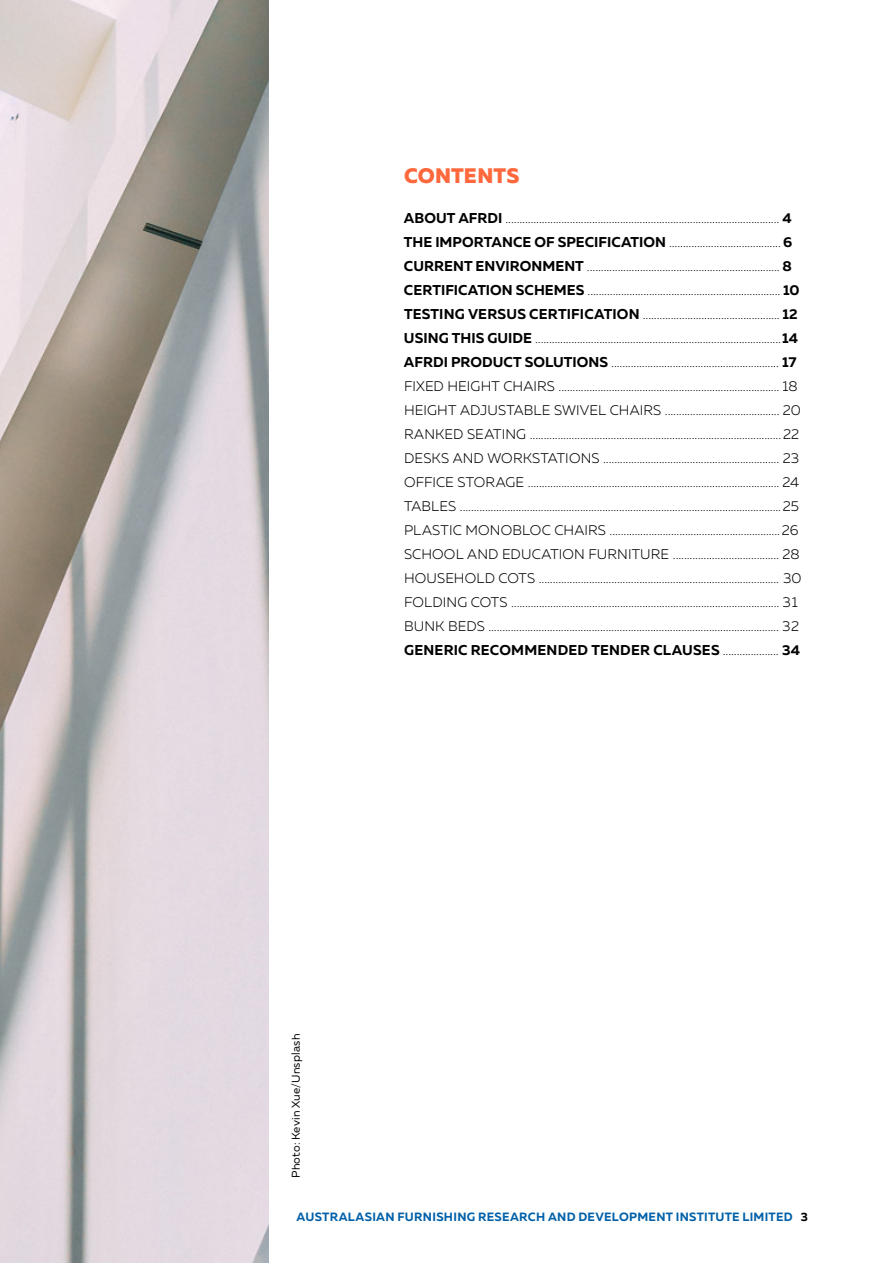
<style>
.page{position:relative;width:893px;height:1263px;background:#fff}
.page>*{position:absolute;margin:0;border:0;box-sizing:border-box;transform-origin:0 0}
.t1{font:800 21px "Muller";letter-spacing:.005em;color:#ff683d}
.t2{font:300 14.25px/24px "Muller";color:#000}
.t3{font:700 12px "Muller";letter-spacing:.025em;color:#0060a9}
.t4{font:11.25px "Muller";letter-spacing:.015em;color:#000}
.s1{font-weight:700}
.s2{font-size:13.95px}
.s3{color:#000}
</style>
<div class="page">
<img style="left:0;top:0;width:269px;height:1263px">
<h1 class="t1" style="left:404px;top:162px;width:117px">CONTENTS</h1>
<p class="t2" style="left:404px;top:206px;width:399px"><span class="s1">ABOUT AFRDI</span> .................................................................................................. <span class="s1">4<br>THE IMPORTANCE OF SPECIFICATION</span> ........................................ <span class="s1">6<br>CURRENT ENVIRONMENT</span> ..................................................................... <span class="s1">8<br>CERTIFICATION SCHEMES</span> ..................................................................... <span class="s1">10<br>TESTING VERSUS CERTIFICATION</span> ................................................. <span class="s1">12<br>USING THIS GUIDE</span> ........................................................................................<span class="s1">14<br>AFRDI PRODUCT SOLUTIONS</span> ............................................................ <span class="s1">17<br></span><span class="s2">FIXED HEIGHT CHAIRS</span> ............................................................................... 18<br><span class="s2">HEIGHT ADJUSTABLE SWIVEL CHAIRS</span> ......................................... 20<br><span class="s2">RANKED SEATING</span> .......................................................................................... 22<br><span class="s2">DESKS AND WORKSTATIONS</span> ............................................................... 23<br><span class="s2">OFFICE STORAGE</span> .......................................................................................... 24<br><span class="s2">TABLES</span> ................................................................................................................... 25<br><span class="s2">PLASTIC MONOBLOC CHAIRS</span> ............................................................. 26<br><span class="s2">SCHOOL AND EDUCATION FURNITURE</span> ...................................... 28<br><span class="s2">HOUSEHOLD COTS</span> ...................................................................................... 30<br><span class="s2">FOLDING COTS</span> ................................................................................................ 31<br><span class="s2">BUNK BEDS</span> ........................................................................................................ 32<br><span class="s1">GENERIC RECOMMENDED TENDER CLAUSES</span> .................... <span class="s1">34</span></p>
<p class="t4" style="left:289px;top:1178px;width:146px;rotate:-90deg">Photo: Kevin Xue/Unsplash</p>
<p class="t3" style="left:297px;top:1209px;width:513px">AUSTRALASIAN FURNISHING RESEARCH AND DEVELOPMENT INSTITUTE LIMITED <span class="s3">3</span></p>
</div>
